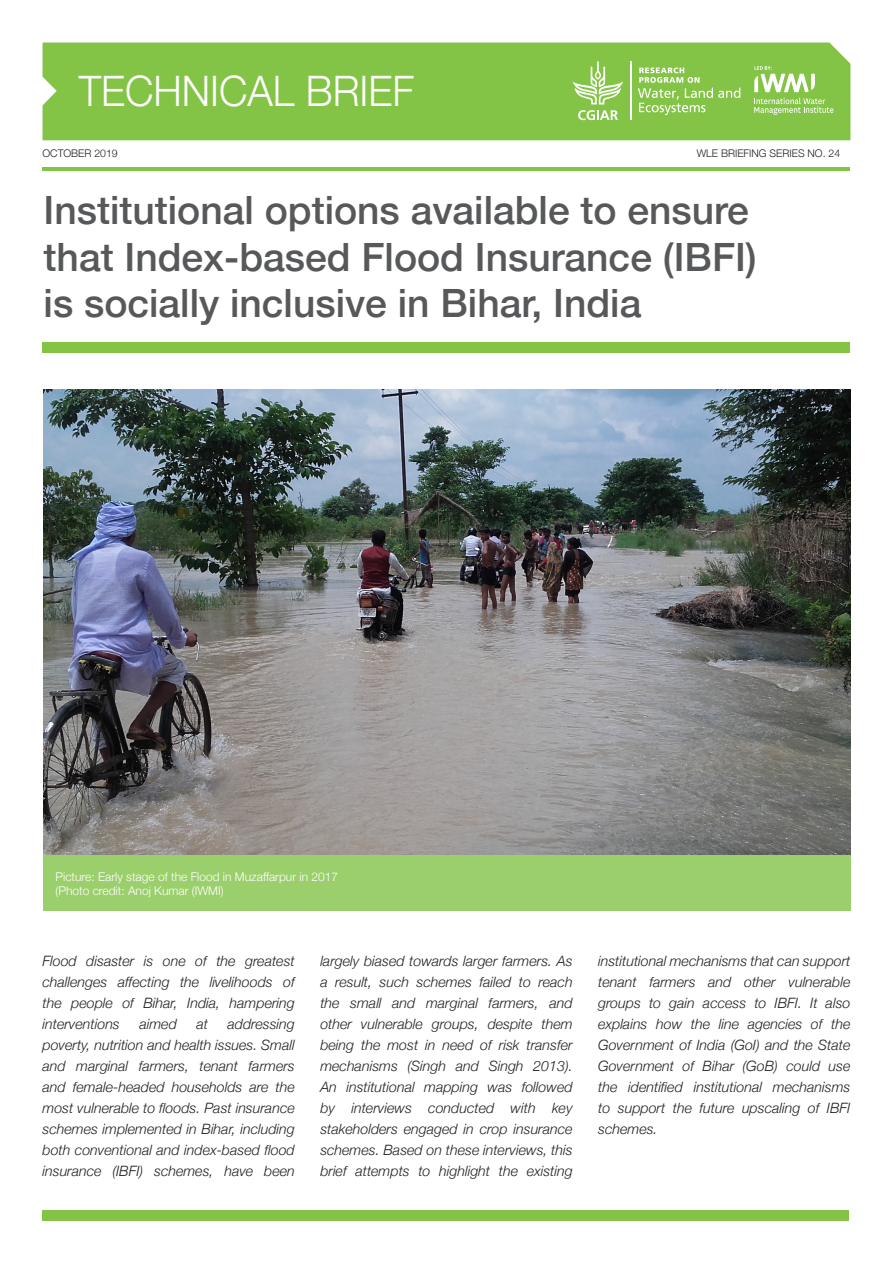
<style>
.page{position:relative;width:893px;height:1263px;background:#fff}
.page>*{position:absolute;margin:0;border:0;box-sizing:border-box;transform-origin:0 0}
.t1{font:300 42px "Helvetica Neue";color:#fff;scale:.96 1}
.t2{font:500 39px/46.8px "Helvetica Neue";color:#57585a}
.Text_Body{font:italic 300 14.25px/21px "Helvetica Neue";color:#231f20;text-align:justify}
.Text_Body-2{font:300 12px "Helvetica Neue";color:#fff}
.Heading_2{font:300 10.5px "Helvetica Neue";color:#231f20}
</style>
<div class="page">
<div style="left:43px;top:343px;width:807px;height:10px;background:#83c447"></div>
<div style="left:43px;top:1210px;width:806px;height:10px;background:#83c447"></div>
<div style="left:43px;top:43px;width:807px;height:97px;background:#83c447"></div>
<hr style="left:43px;top:167px;width:807px;height:4px;background:#83c447">
<div style="left:43px;top:855px;width:807px;height:56px;background:#9bcf6b"></div>
<img style="left:43px;top:389px;width:807px;height:466px">
<svg style="left:573px;top:61px;width:50px;height:43px;background:#a0d172"></svg>
<svg style="left:578px;top:110px;width:40px;height:10px"></svg>
<svg style="left:638px;top:68px;width:102px;height:47px;background:#97cd65"></svg>
<hr style="left:631px;top:61px;width:1px;height:59px;background:#fff">
<svg style="left:754px;top:66px;width:61px;height:26px"></svg>
<svg style="left:754px;top:98px;width:79px;height:17px"></svg>
<p class="t1" style="left:79px;top:57px;width:351px">TECHNICAL BRIEF</p>
<p class="Heading_2" style="left:43px;top:145px;width:77px">OCTOBER 2019</p>
<p class="Heading_2" style="left:697px;top:145px;width:145px">WLE BRIEFING SERIES NO. 24</p>
<p class="t2" style="left:44px;top:183px;width:715px">Institutional options available to ensure that Index-based Flood Insurance (IBFI) is socially inclusive in Bihar, India</p>
<p class="Text_Body-2" style="left:56px;top:866px;width:284px">Picture: Early stage of the Flood in Muzaffarpur in 2017</p>
<p class="Text_Body-2" style="left:56px;top:881px;width:170px">(Photo credit: Anoj Kumar (IWMI)</p>
<p class="Text_Body" style="left:43px;top:949px;width:254px">Flood disaster is one of the greatest challenges affecting the livelihoods of the people of Bihar, India, hampering interventions</p>
<p class="Text_Body" style="left:43px;top:1012px;width:254px;text-indent:185px">addressing poverty, nutrition and health issues. Small and marginal farmers, tenant farmers and female-headed households are the most vulnerable to floods. Past insurance schemes implemented in Bihar, including both conventional and index-based flood insurance (IBFI) schemes, have been</p>
<p class="Text_Body" style="left:139px;top:1012px;width:39px">aimed</p>
<p class="Text_Body" style="left:196px;top:1012px;width:13px">at</p>
<p class="Text_Body" style="left:320px;top:949px;width:254px">largely biased towards larger farmers. As a result, such schemes failed to reach the small and marginal farmers, and other vulnerable groups, despite them being the most in need of risk transfer mechanisms (Singh and Singh 2013).<br>An institutional mapping was followed by interviews conducted with key stakeholders engaged in crop insurance schemes. Based on these interviews, this brief attempts to highlight the existing</p>
<p class="Text_Body" style="left:598px;top:949px;width:254px">institutional mechanisms that can support tenant farmers and other vulnerable groups to gain access to IBFI. It also explains how the line agencies of the Government of India (GoI) and the State Government of Bihar (GoB) could use the identified institutional mechanisms to support the future upscaling of IBFI schemes.</p>
</div>
